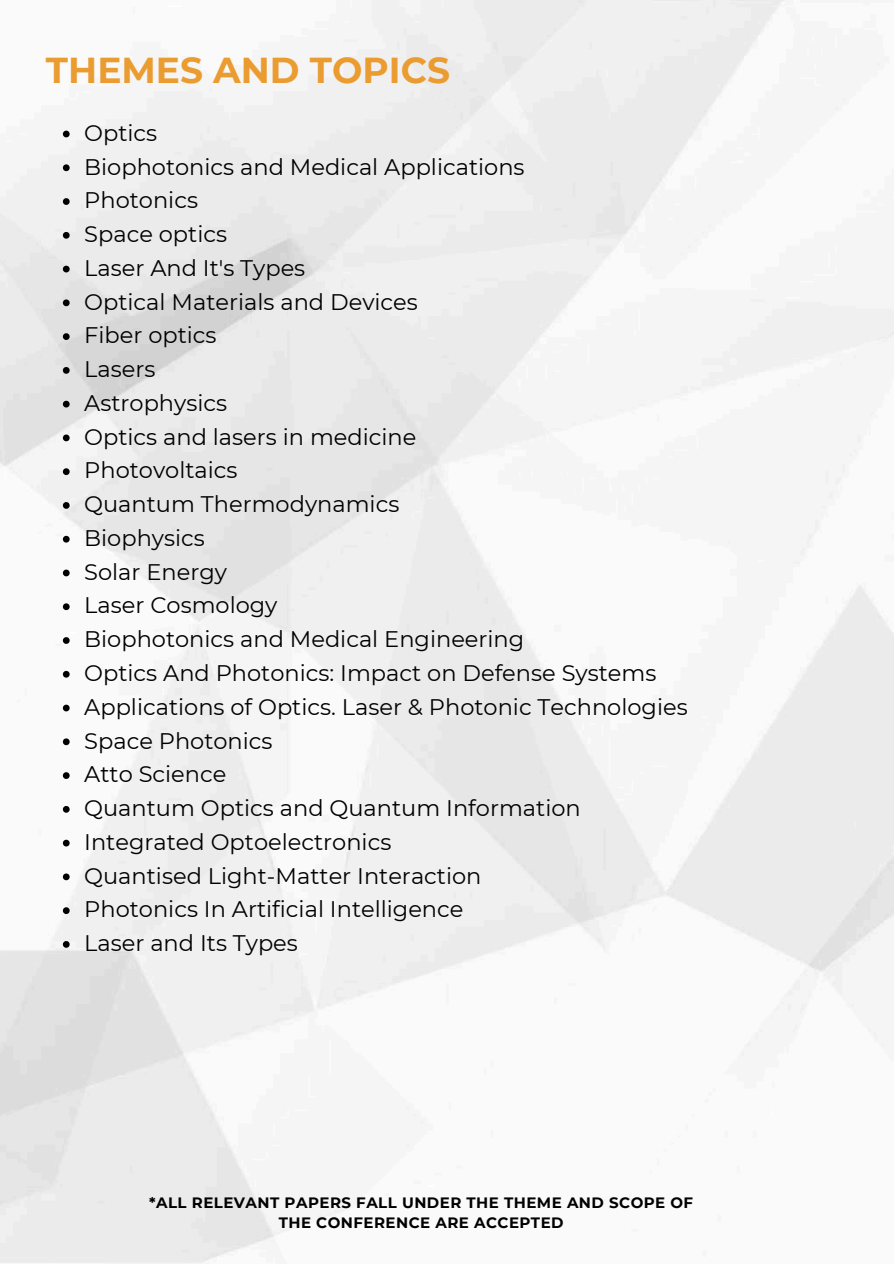
<style>
.page{position:relative;width:894px;height:1264px;background:#fff}
.page>*{position:absolute;margin:0;border:0;box-sizing:border-box;transform-origin:0 0}
.t1{font:700 36px "Montserrat";color:#eb9c31}
.t2{font:22.5px/33.8px "Montserrat";color:#000}
.t3{font:700 15px/20.2px "Montserrat";letter-spacing:.03em;color:#000;text-align:center}
</style>
<div class="page">
<img style="left:0;top:0;width:893px;height:1263px">
<svg style="left:63px;top:131px;width:7px;height:6px"></svg>
<svg style="left:63px;top:164px;width:7px;height:7px"></svg>
<svg style="left:63px;top:198px;width:7px;height:7px"></svg>
<svg style="left:63px;top:232px;width:7px;height:7px"></svg>
<svg style="left:63px;top:266px;width:7px;height:6px"></svg>
<svg style="left:63px;top:299px;width:7px;height:7px"></svg>
<svg style="left:63px;top:333px;width:7px;height:7px"></svg>
<svg style="left:63px;top:367px;width:7px;height:7px"></svg>
<svg style="left:63px;top:401px;width:7px;height:6px"></svg>
<svg style="left:63px;top:434px;width:7px;height:7px"></svg>
<svg style="left:63px;top:468px;width:7px;height:7px"></svg>
<svg style="left:63px;top:502px;width:7px;height:7px"></svg>
<svg style="left:63px;top:536px;width:7px;height:6px"></svg>
<svg style="left:63px;top:569px;width:7px;height:7px"></svg>
<svg style="left:63px;top:603px;width:7px;height:7px"></svg>
<svg style="left:63px;top:637px;width:7px;height:7px"></svg>
<svg style="left:63px;top:671px;width:7px;height:6px"></svg>
<svg style="left:63px;top:704px;width:7px;height:7px"></svg>
<svg style="left:63px;top:738px;width:7px;height:7px"></svg>
<svg style="left:63px;top:772px;width:7px;height:7px"></svg>
<svg style="left:63px;top:806px;width:7px;height:6px"></svg>
<svg style="left:63px;top:839px;width:7px;height:7px"></svg>
<svg style="left:63px;top:873px;width:7px;height:7px"></svg>
<svg style="left:63px;top:907px;width:7px;height:7px"></svg>
<svg style="left:63px;top:941px;width:7px;height:6px"></svg>
<h1 class="t1" style="left:46px;top:49px;width:405px">THEMES AND TOPICS</h1>
<p class="t2" style="left:84px;top:116px;width:604px">Optics<br>Biophotonics and Medical Applications<br>Photonics<br>Space optics<br>Laser And It's Types<br>Optical Materials and Devices<br>Fiber optics<br>Lasers<br>Astrophysics<br>Optics and lasers in medicine<br>Photovoltaics<br>Quantum Thermodynamics<br>Biophysics<br>Solar Energy<br>Laser Cosmology<br>Biophotonics and Medical Engineering<br>Optics And Photonics: Impact on Defense Systems<br>Applications of Optics. Laser &amp; Photonic Technologies<br>Space Photonics<br>Atto Science<br>Quantum Optics and Quantum Information<br>Integrated Optoelectronics<br>Quantised Light-Matter Interaction<br>Photonics In Artificial Intelligence<br>Laser and Its Types</p>
<p class="t3" style="left:149px;top:1192px;width:545px">*ALL RELEVANT PAPERS FALL UNDER THE THEME AND SCOPE OF<br>THE CONFERENCE ARE ACCEPTED</p>
</div>
